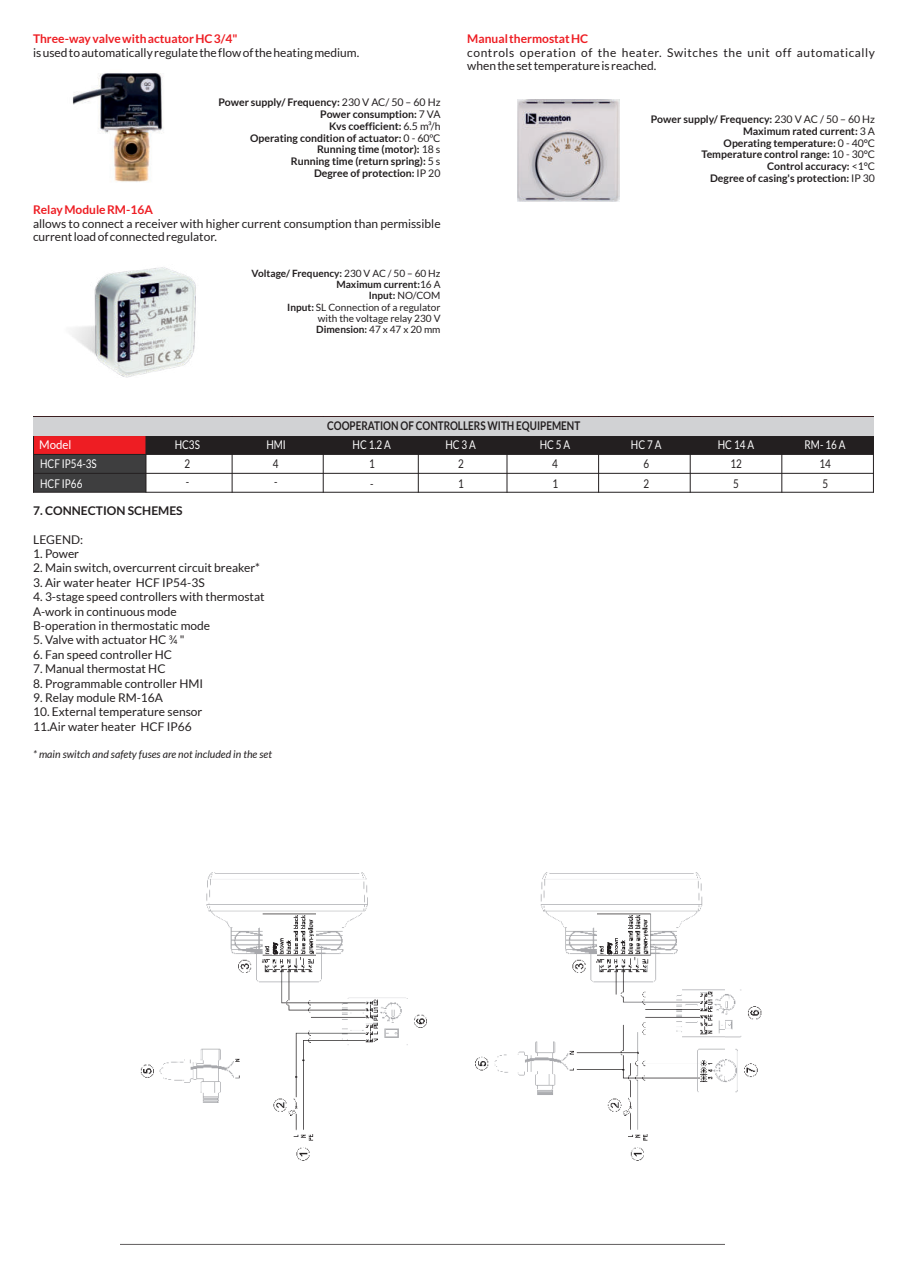
<style>
.page{position:relative;width:910px;height:1280px;background:#fff}
.page>*{position:absolute;margin:0;border:0;box-sizing:border-box;transform-origin:0 0}
.t1{font:12px/14.4px "Lato";color:#231f20}
.t2{font:700 12px "Lato";color:#ee1d23}
.t3{font:12px "Lato";letter-spacing:.05em;color:#231f20}
.t4{font:12px/19.5px "Lato";color:#fff;scale:.82 1}
.t5{font:700 12px "Lato";color:#231f20;scale:.82 1}
.t6{font:700 12px "Lato";color:#231f20}
.t7{font:12px/19.5px "Lato";color:#231f20;scale:.82 1}
.t8{font:12px "Lato";color:#fff;scale:.96 1}
.t9{font:700 10.5px/11.9px "Lato";color:#231f20;text-align:right}
.t10{font:italic 10.5px "Lato";color:#231f20}
.t11{font:700 10.05px "Lato";color:#231f20}
.t12{font:10.05px "Lato";color:#231f20}
.s1{font-weight:400}
.s2{font-weight:700}
</style>
<div class="page">
<img style="left:120px;top:872px;width:642px;height:373px">
<img style="left:72px;top:267px;width:124px;height:110px">
<img style="left:517px;top:99px;width:102px;height:103px">
<img style="left:72px;top:73px;width:91px;height:109px">
<div style="left:34px;top:435px;width:112px;height:19px;background:#ee1d23"></div>
<div style="left:146px;top:435px;width:86px;height:19px;background:#231f20"></div>
<div style="left:232px;top:435px;width:91px;height:19px;background:#231f20"></div>
<div style="left:323px;top:435px;width:95px;height:19px;background:#231f20"></div>
<div style="left:418px;top:435px;width:89px;height:19px;background:#231f20"></div>
<div style="left:507px;top:435px;width:92px;height:19px;background:#231f20"></div>
<div style="left:599px;top:435px;width:91px;height:19px;background:#231f20"></div>
<div style="left:690px;top:435px;width:92px;height:19px;background:#231f20"></div>
<div style="left:782px;top:435px;width:91px;height:19px;background:#231f20"></div>
<div style="left:34px;top:454px;width:112px;height:19px;background:#3e3e3f"></div>
<div style="left:34px;top:473px;width:112px;height:19px;background:#3e3e3f"></div>
<hr style="left:33px;top:416px;width:1px;height:77px;background:#231f20">
<hr style="left:146px;top:416px;width:1px;height:77px;background:#231f20">
<hr style="left:232px;top:416px;width:1px;height:77px;background:#231f20">
<hr style="left:323px;top:416px;width:1px;height:77px;background:#231f20">
<hr style="left:418px;top:416px;width:1px;height:77px;background:#231f20">
<hr style="left:507px;top:416px;width:1px;height:77px;background:#231f20">
<hr style="left:598px;top:416px;width:1px;height:77px;background:#231f20">
<hr style="left:690px;top:416px;width:1px;height:77px;background:#231f20">
<hr style="left:781px;top:416px;width:1px;height:77px;background:#231f20">
<hr style="left:873px;top:416px;width:1px;height:77px;background:#231f20">
<hr style="left:33px;top:492px;width:841px;height:1px;background:#231f20">
<hr style="left:33px;top:473px;width:841px;height:1px;background:#231f20">
<hr style="left:33px;top:454px;width:841px;height:1px;background:#231f20">
<hr style="left:33px;top:435px;width:841px;height:1px;background:#231f20">
<hr style="left:33px;top:416px;width:841px;height:1px;background:#231f20">
<div style="left:34px;top:417px;width:840px;height:18px;background:#d1d2d4"></div>
<div style="left:272px;top:938px;width:6px;height:16px;background:#fff"></div>
<svg style="left:273px;top:942px;width:5px;height:12px"></svg>
<div style="left:606px;top:938px;width:7px;height:16px;background:#fff"></div>
<svg style="left:607px;top:942px;width:5px;height:12px"></svg>
<p class="t2" style="left:33px;top:32px;width:206px">Three-way valve with actuator HC 3/4"</p>
<p class="t1" style="left:33px;top:45px;width:328px">is used to automatically regulate the flowof the heating medium.</p>
<p class="t2" style="left:33px;top:203px;width:121px">Relay Module RM-16A</p>
<p class="t9" style="left:218px;top:96px;width:224px">Power supply/ Frequency: <span class="s1">230 V AC/ 50 – 60 Hz<br></span>Power consumption: <span class="s1">7 VA</span></p>
<p class="t9" style="left:291px;top:155px;width:151px">Running time (return spring): <span class="s1">5 s</span></p>
<p class="t9" style="left:329px;top:120px;width:113px">Kvs coefficient: <span class="s1">6.5 m³/h</span></p>
<p class="t9" style="left:250px;top:132px;width:192px">Operating condition of actuator: <span class="s1">0 - 60ºC</span></p>
<p class="t9" style="left:314px;top:167px;width:128px">Degree of protection: <span class="s1">IP 20</span></p>
<p class="t9" style="left:317px;top:143px;width:125px">Running time (motor): <span class="s1">18 s</span></p>
<p class="t1" style="left:33px;top:216px;width:409px;line-height:13.5px">allows to connect a receiver with higher current consumption than permissible current load of connected regulator.</p>
<p class="t11" style="left:252px;top:267px;width:190px">Voltage/ Frequency: <span class="s1">230 V AC / 50 – 60 Hz</span></p>
<p class="t11" style="left:336px;top:279px;width:106px">Maximum current:<span class="s1">16 A</span></p>
<p class="t11" style="left:369px;top:290px;width:73px">Input: <span class="s1">NO/COM</span></p>
<p class="t12" style="left:287px;top:301px;width:155px"><span class="s2">Input:</span> SL Connection of a regulator</p>
<p class="t12" style="left:318px;top:313px;width:124px">with the voltage relay 230 V</p>
<p class="t11" style="left:316px;top:324px;width:126px">Dimension: <span class="s1">47 x 47 x 20 mm</span></p>
<p class="t2" style="left:467px;top:32px;width:123px">Manual thermostat HC</p>
<p class="t1" style="left:467px;top:58px;width:190px">when the set temperature is reached.</p>
<p class="t3" style="left:467px;top:45px;width:409px">controls operation of the heater. Switches the unit off automatically</p>
<p class="t9" style="left:651px;top:113px;width:226px">Power supply/ Frequency: <span class="s1">230 V AC / 50 – 60 Hz<br></span>Maximum rated current: <span class="s1">3 A<br></span>Operating temperature: <span class="s1">0 - 40°C<br></span>Temperature control range: <span class="s1">10 - 30°C<br></span>Control accuracy: <span class="s1">&lt;1°C<br></span>Degree of casing's protection: <span class="s1">IP 30</span></p>
<p class="t8" style="left:39px;top:438px;width:35px">Model</p>
<p class="t4" style="left:40px;top:454px;width:71px">HCF IP54-3S<br>HCF IP66</p>
<p class="t4" style="left:175px;top:435px;width:32px">HC3S</p>
<p class="t4" style="left:266px;top:435px;width:25px">HMI</p>
<p class="t7" style="left:185px;top:455px;width:8px;line-height:17.1px">2 -</p>
<p class="t7" style="left:273px;top:455px;width:8px;line-height:17.1px">4 -</p>
<p class="t6" style="left:33px;top:504px;width:151px">7. CONNECTION SCHEMES</p>
<p class="t1" style="left:33px;top:532px;width:52px">LEGEND:</p>
<p class="t1" style="left:33px;top:546px;width:47px">1. Power</p>
<p class="t1" style="left:33px;top:561px;width:228px">2. Main switch, overcurrent circuit breaker*</p>
<p class="t1" style="left:33px;top:575px;width:173px">3. Air water heater HCF IP54-3S</p>
<p class="t1" style="left:33px;top:590px;width:233px">4. 3-stage speed controllers with thermostat<br>A-work in continuous mode<br>B-operation in thermostatic mode</p>
<p class="t1" style="left:33px;top:633px;width:153px">5. Valve with actuator HC ¾ "</p>
<p class="t1" style="left:33px;top:647px;width:140px">6. Fan speed controller HC</p>
<p class="t1" style="left:33px;top:662px;width:134px">7. Manual thermostat HC</p>
<p class="t1" style="left:33px;top:676px;width:171px">8. Programmable controller HMI</p>
<p class="t1" style="left:33px;top:690px;width:131px">9. Relay module RM-16A</p>
<p class="t1" style="left:33px;top:705px;width:171px">10. External temperature sensor<br>11.Air water heater HCF IP66</p>
<p class="t10" style="left:33px;top:748px;width:240px">* main switch and safety fuses are not included in the set</p>
<p class="t5" style="left:327px;top:419px;width:310px">COOPERATION OF CONTROLLERS WITH EQUIPEMENT</p>
<p class="t4" style="left:353px;top:435px;width:48px">HC 1.2 A</p>
<p class="t7" style="left:369px;top:454px;width:8px">1 -</p>
<p class="t4" style="left:445px;top:435px;width:39px">HC 3 A</p>
<p class="t4" style="left:540px;top:435px;width:39px">HC 5 A</p>
<p class="t4" style="left:631px;top:435px;width:39px">HC 7 A</p>
<p class="t7" style="left:458px;top:454px;width:9px">2<br>1</p>
<p class="t7" style="left:552px;top:454px;width:9px">4<br>1</p>
<p class="t7" style="left:643px;top:454px;width:9px">6<br>2</p>
<p class="t4" style="left:718px;top:435px;width:46px">HC 14 A</p>
<p class="t4" style="left:805px;top:435px;width:51px">RM- 16 A</p>
<p class="t7" style="left:730px;top:454px;width:15px">12<br>5</p>
<p class="t7" style="left:819px;top:454px;width:15px">14<br>5</p>
</div>
